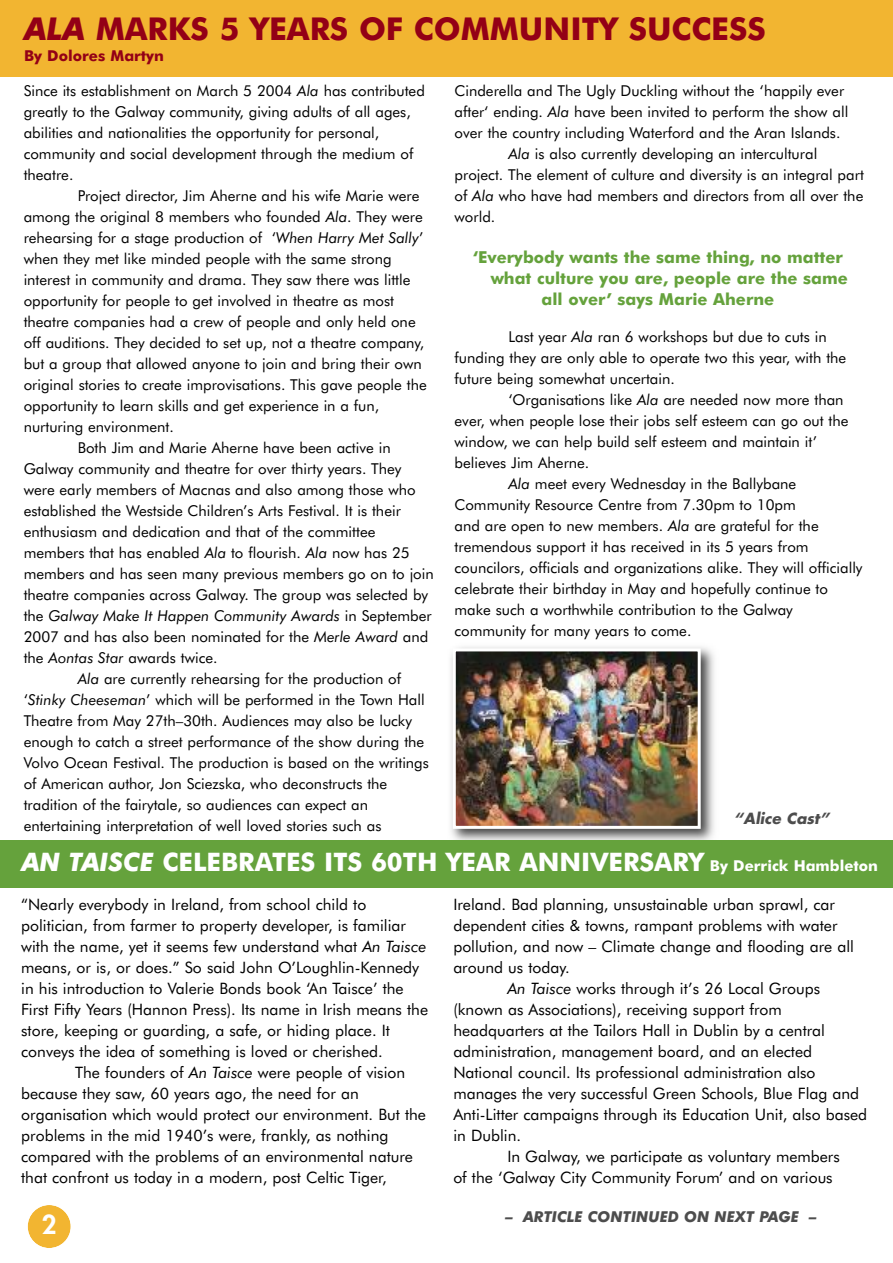
<style>
.page{position:relative;width:893px;height:1263px;background:#fff}
.page>*{position:absolute;margin:0;border:0;box-sizing:border-box;transform-origin:0 0}
.t1{font:700 31.5px "Futura BT";color:#930016}
.t2{font:700 25.5px "Futura BT";color:#fff}
.t3{font:800 25.5px "Futura";color:#fff}
.t4{font:700 16.5px "Futura BT";color:#65a23c}
.t5{font:15.75px/21px "Futura BT";color:#000}
.t6{font:15px/21px "Futura BT";color:#000}
.t7{font:italic 15px "Futura BT";color:#000}
.t8{font:italic 700 15px "Futura BT";color:#4d4d4d}
.t9{font:700 15px "Futura BT";color:#930016}
.t10{font:italic 700 15px "Futura";color:#4d4d4d}
.s1{font-style:italic}
.s2{font-style:normal}
.s3{font-size:15px}
</style>
<div class="page">
<div style="left:0;top:0;width:893px;height:77px;background:#f2b531"></div>
<div style="left:28px;top:1205px;width:43px;height:43px;background:#f2b531;border-radius:50%"></div>
<div style="left:27px;top:1204px;width:44px;height:45px;border:2px solid #fff;border-radius:50%"></div>
<img style="left:451px;top:647px;width:263px;height:193px">
<img style="left:457px;top:652px;width:240px;height:173px">
<div style="left:453px;top:648px;width:248px;height:181px;border:3px solid #fff"></div>
<div style="left:0;top:840px;width:893px;height:48px;background:#65a23c"></div>
<h1 class="t1" style="left:24px;top:16px;width:743px"><span class="s1">ALA</span> MARKS 5 YEARS OF COMMUNITY SUCCESS</h1>
<p class="t9" style="left:24px;top:49px;width:141px">By Dolores Martyn</p>
<p class="t6" style="left:24px;top:82px;width:403px">Since its establishment on March 5 2004 <span class="s1">Ala</span> has contributed greatly to the Galway community, giving adults of all ages, abilities and nationalities the opportunity for personal, community and social development through the medium of theatre.</p>
<p class="t6" style="left:78px;top:187px;width:343px">Project director, Jim Aherne and his wife Marie were</p>
<p class="t6" style="left:24px;top:208px;width:401px">among the original 8 members who founded <span class="s1">Ala</span>. They were</p>
<p class="t6" style="left:24px;top:229px;width:401px">rehearsing for a stage production of ‘<span class="s1">When Harry Met Sally</span>’</p>
<p class="t6" style="left:24px;top:250px;width:370px">when they met like minded people with the same strong</p>
<p class="t6" style="left:24px;top:271px;width:388px">interest in community and drama. They saw there was little</p>
<p class="t6" style="left:24px;top:292px;width:372px">opportunity for people to get involved in theatre as most</p>
<p class="t6" style="left:24px;top:313px;width:393px">theatre companies had a crew of people and only held one</p>
<p class="t6" style="left:24px;top:334px;width:402px">off auditions. They decided to set up, not a theatre company,</p>
<p class="t6" style="left:24px;top:355px;width:400px">but a group that allowed anyone to join and bring their own</p>
<p class="t6" style="left:24px;top:376px;width:405px">original stories to create improvisations. This gave people the</p>
<p class="t6" style="left:24px;top:397px;width:357px">opportunity to learn skills and get experience in a fun,</p>
<p class="t6" style="left:24px;top:418px;width:152px">nurturing environment.</p>
<p class="t6" style="left:78px;top:439px;width:315px">Both Jim and Marie Aherne have been active in</p>
<p class="t6" style="left:24px;top:460px;width:379px">Galway community and theatre for over thirty years. They</p>
<p class="t6" style="left:24px;top:481px;width:393px">were early members of Macnas and also among those who</p>
<p class="t6" style="left:24px;top:502px;width:379px">established the Westside Children’s Arts Festival. It is their</p>
<p class="t6" style="left:24px;top:523px;width:353px">enthusiasm and dedication and that of the committee</p>
<p class="t6" style="left:24px;top:544px;width:388px">members that has enabled <span class="s1">Ala</span> to flourish. <span class="s1">Ala</span> now has 25</p>
<p class="t6" style="left:24px;top:565px;width:412px">members and has seen many previous members go on to join</p>
<p class="t6" style="left:24px;top:586px;width:406px">theatre companies across Galway. The group was selected by</p>
<p class="t7" style="left:24px;top:610px;width:409px"><span class="s2">the</span> Galway Make It Happen Community Awards <span class="s2">in September</span></p>
<p class="t6" style="left:24px;top:628px;width:406px">2007 and has also been nominated for the <span class="s1">Merle Award</span> and</p>
<p class="t6" style="left:24px;top:649px;width:195px">the <span class="s1">Aontas Star</span> awards twice.</p>
<p class="t6" style="left:78px;top:670px;width:325px"><span class="s1">Ala</span> are currently rehearsing for the production of</p>
<p class="t6" style="left:24px;top:691px;width:403px">‘<span class="s1">Stinky Cheeseman</span>’ which will be performed in the Town Hall</p>
<p class="t6" style="left:24px;top:712px;width:390px">Theatre from May 27th–30th. Audiences may also be lucky</p>
<p class="t6" style="left:24px;top:733px;width:402px">enough to catch a street performance of the show during the</p>
<p class="t6" style="left:24px;top:754px;width:407px">Volvo Ocean Festival. The production is based on the writings</p>
<p class="t6" style="left:24px;top:775px;width:365px">of American author, Jon Sciezska, who deconstructs the</p>
<p class="t6" style="left:24px;top:796px;width:346px">tradition of the fairytale, so audiences can expect an</p>
<p class="t6" style="left:24px;top:817px;width:359px">entertaining interpretation of well loved stories such as</p>
<p class="t6" style="left:455px;top:82px;width:391px">Cinderella and The Ugly Duckling without the ‘happily ever</p>
<p class="t6" style="left:455px;top:103px;width:395px">after‘ ending. <span class="s1">Ala</span> have been invited to perform the show all</p>
<p class="t6" style="left:455px;top:124px;width:387px">over the country including Waterford and the Aran Islands.</p>
<p class="t6" style="left:509px;top:145px;width:310px"><span class="s1">Ala</span> is also currently developing an intercultural</p>
<p class="t6" style="left:455px;top:166px;width:411px">project. The element of culture and diversity is an integral part</p>
<p class="t6" style="left:455px;top:187px;width:410px">of <span class="s1">Ala</span> who have had members and directors from all over the</p>
<p class="t6" style="left:455px;top:208px;width:42px">world.</p>
<p class="t4" style="left:473px;top:250px;width:371px">‘Everybody wants the same thing, no matter</p>
<p class="t4" style="left:491px;top:271px;width:359px">what culture you are, people are the same</p>
<p class="t4" style="left:542px;top:292px;width:234px">all over’ says Marie Aherne</p>
<p class="t6" style="left:455px;top:328px;width:393px;text-indent:54px">Last year <span class="s1">Ala</span> ran 6 workshops but due to cuts in funding they are only able to operate two this year, with the future being somewhat uncertain.</p>
<p class="t6" style="left:509px;top:391px;width:337px">‘Organisations like <span class="s1">Ala</span> are needed now more than</p>
<p class="t6" style="left:455px;top:412px;width:395px">ever, when people lose their jobs self esteem can go out the</p>
<p class="t6" style="left:455px;top:433px;width:364px">window, we can help build self esteem and maintain it’</p>
<p class="t6" style="left:455px;top:454px;width:136px">believes Jim Aherne.</p>
<p class="t6" style="left:509px;top:475px;width:289px"><span class="s1">Ala</span> meet every Wednesday in the Ballybane</p>
<p class="t6" style="left:455px;top:496px;width:343px">Community Resource Centre from 7.30pm to 10pm</p>
<p class="t6" style="left:455px;top:517px;width:366px">and are open to new members. <span class="s1">Ala</span> are grateful for the</p>
<p class="t6" style="left:455px;top:538px;width:356px">tremendous support it has received in its 5 years from</p>
<p class="t6" style="left:455px;top:559px;width:409px">councilors, officials and organizations alike. They will officially</p>
<p class="t6" style="left:455px;top:580px;width:375px">celebrate their birthday in May and hopefully continue to</p>
<p class="t6" style="left:455px;top:601px;width:340px">make such a worthwhile contribution to the Galway</p>
<p class="t6" style="left:455px;top:622px;width:238px">community for many years to come.</p>
<p class="t10" style="left:734px;top:812px;width:96px">“Alice Cast”</p>
<h2 class="t2" style="left:21px;top:851px;width:858px"><span class="s1">AN TAISCE</span> CELEBRATES ITS 60TH YEAR ANNIVERSARY <span class="s3">By Derrick Hambleton</span></h2>
<p class="t5" style="left:21px;top:896px;width:408px">“Nearly everybody in Ireland, from school child to politician, from farmer to property developer, is familiar with the name, yet it seems few understand what <span class="s1">An Taisce </span>means, or is, or does.” So said John O’Loughlin-Kennedy in his introduction to Valerie Bonds book ‘An Taisce’ the First Fifty Years (Hannon Press). Its name in Irish means the store, keeping or guarding, a safe, or hiding place. It conveys the idea of something is loved or cherished.</p>
<p class="t5" style="left:21px;top:1064px;width:406px;text-indent:54px">The founders of <span class="s1">An Taisce</span> were people of vision because they saw, 60 years ago, the need for an organisation which would protect our environment. But the problems in the mid 1940’s were, frankly, as nothing compared with the problems of an environmental nature that confront us today in a modern, post Celtic Tiger,</p>
<p class="t5" style="left:453px;top:896px;width:383px">Ireland. Bad planning, unsustainable urban sprawl, car</p>
<p class="t5" style="left:453px;top:917px;width:386px">dependent cities &amp; towns, rampant problems with water</p>
<p class="t5" style="left:453px;top:938px;width:402px">pollution, and now – Climate change and flooding are all</p>
<p class="t5" style="left:453px;top:959px;width:118px">around us today.</p>
<p class="t5" style="left:507px;top:980px;width:314px"><span class="s1">An Taisce</span> works through it’s 26 Local Groups</p>
<p class="t5" style="left:453px;top:1001px;width:330px">(known as Associations), receiving support from</p>
<p class="t5" style="left:453px;top:1022px;width:373px">headquarters at the Tailors Hall in Dublin by a central</p>
<p class="t5" style="left:453px;top:1043px;width:360px">administration, management board, and an elected</p>
<p class="t5" style="left:453px;top:1064px;width:364px">National council. Its professional administration also</p>
<p class="t5" style="left:453px;top:1085px;width:407px">manages the very successful Green Schools, Blue Flag and</p>
<p class="t5" style="left:453px;top:1106px;width:415px">Anti-Litter campaigns through its Education Unit, also based</p>
<p class="t5" style="left:453px;top:1127px;width:69px">in Dublin.</p>
<p class="t5" style="left:507px;top:1148px;width:334px">In Galway, we participate as voluntary members</p>
<p class="t5" style="left:453px;top:1169px;width:381px">of the ‘Galway City Community Forum’ and on various</p>
<p class="t8" style="left:505px;top:1210px;width:313px">– ARTICLE CONTINUED ON NEXT PAGE –</p>
<h2 class="t3" style="left:42px;top:1208px;width:16px">2</h2>
</div>
